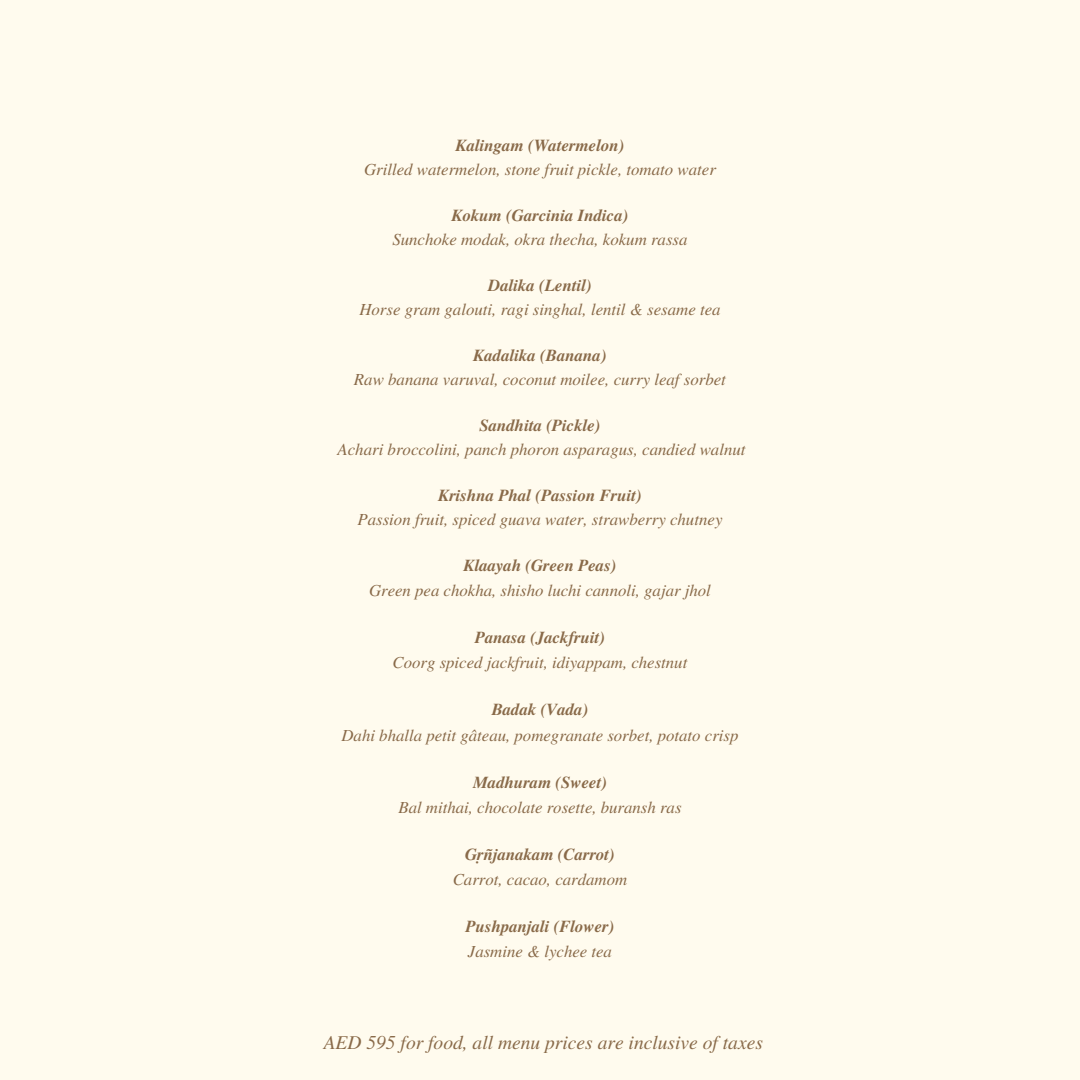
<style>
.page{position:relative;width:1080px;height:1080px;background:#fffbee}
.page>*{position:absolute;margin:0;border:0;box-sizing:border-box;transform-origin:0 0}
.t1{font:italic 19.5px "Te X Gyre Termes";color:#896a49}
.t2{font:italic 16.75px "Te X Gyre Termes";color:#896a49}
.t3{font:italic 700 16.75px "Te X Gyre Termes";color:#896a49}
</style>
<div class="page">
<p class="t3" style="left:456px;top:133px;width:170px">Kalingam (Watermelon)</p>
<p class="t2" style="left:364px;top:157px;width:353px">Grilled watermelon, stone fruit pickle, tomato water</p>
<p class="t3" style="left:452px;top:203px;width:178px">Kokum (Garcinia Indica)</p>
<p class="t2" style="left:392px;top:227px;width:297px">Sunchoke modak, okra thecha, kokum rassa</p>
<p class="t3" style="left:488px;top:273px;width:105px">Dalika (Lentil)</p>
<p class="t2" style="left:359px;top:297px;width:363px">Horse gram galouti, ragi singhal, lentil &amp; sesame tea</p>
<p class="t3" style="left:473px;top:343px;width:135px">Kadalika (Banana)</p>
<p class="t2" style="left:354px;top:367px;width:373px">Raw banana varuval, coconut moilee, curry leaf sorbet</p>
<p class="t3" style="left:479px;top:413px;width:123px">Sandhita (Pickle)</p>
<p class="t2" style="left:338px;top:437px;width:410px">Achari broccolini, panch phoron asparagus, candied walnut</p>
<p class="t3" style="left:438px;top:483px;width:205px">Krishna Phal (Passion Fruit)</p>
<p class="t2" style="left:357px;top:507px;width:367px">Passion fruit, spiced guava water, strawberry chutney</p>
<p class="t3" style="left:463px;top:553px;width:154px">Klaayah (Green Peas)</p>
<p class="t2" style="left:369px;top:578px;width:343px">Green pea chokha, shisho luchi cannoli, gajar jhol</p>
<p class="t3" style="left:475px;top:625px;width:132px">Panasa (Jackfruit)</p>
<p class="t2" style="left:393px;top:650px;width:296px">Coorg spiced jackfruit, idiyappam, chestnut</p>
<p class="t3" style="left:492px;top:697px;width:98px">Badak (Vada)</p>
<p class="t2" style="left:342px;top:723px;width:398px">Dahi bhalla petit gâteau, pomegranate sorbet, potato crisp</p>
<p class="t3" style="left:473px;top:769px;width:135px">Madhuram (Sweet)</p>
<p class="t2" style="left:398px;top:795px;width:285px">Bal mithai, chocolate rosette, buransh ras</p>
<p class="t3" style="left:465px;top:842px;width:151px">Gṛñjanakam (Carrot)</p>
<p class="t2" style="left:453px;top:867px;width:176px">Carrot, cacao, cardamom</p>
<p class="t3" style="left:466px;top:914px;width:150px">Pushpanjali (Flower)</p>
<h1 class="t2" style="left:468px;top:939px;width:146px">Jasmine &amp; lychee tea</h1>
<p class="t1" style="left:324px;top:1028px;width:441px">AED 595 for food, all menu prices are inclusive of taxes</p>
</div>
